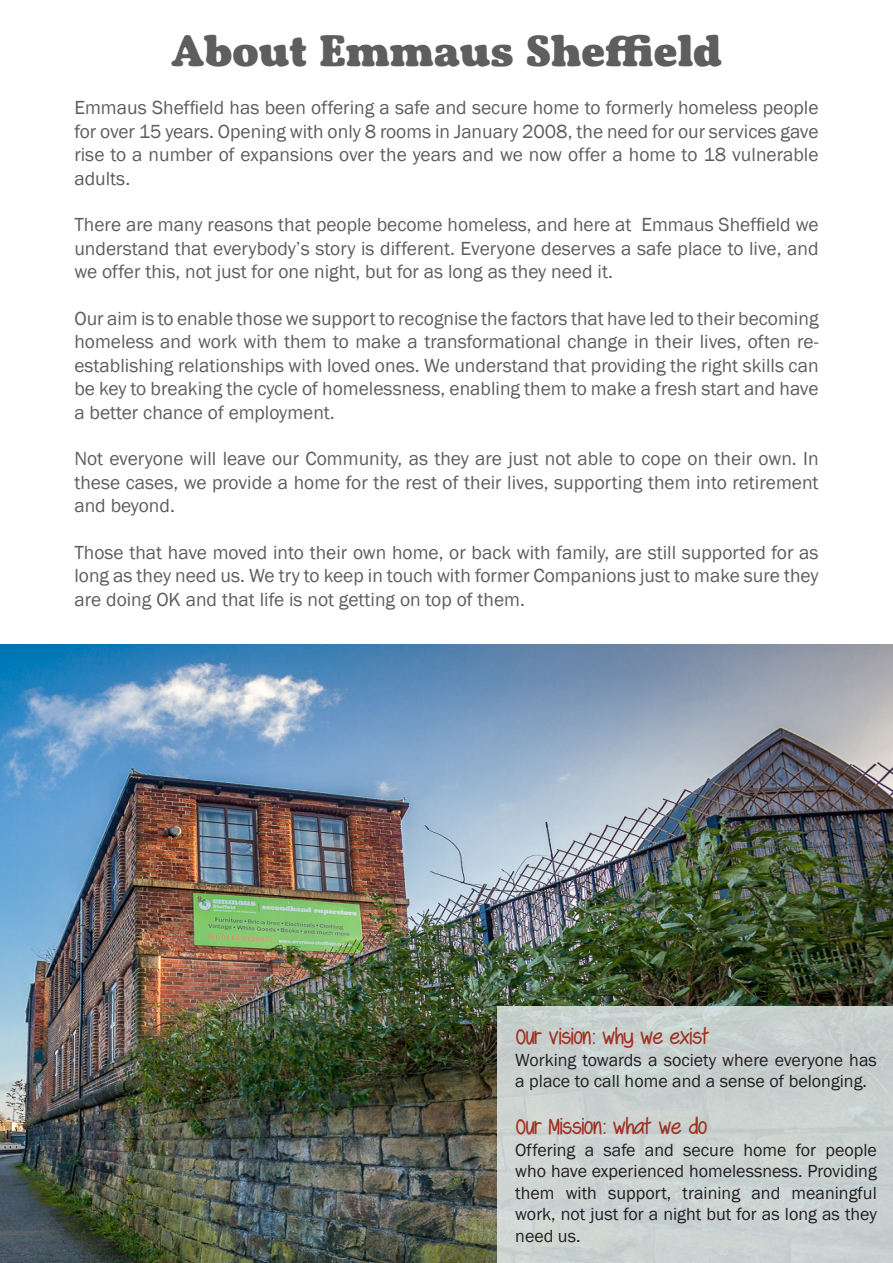
<style>
.page{position:relative;width:893px;height:1263px;background:#fff}
.page>*{position:absolute;margin:0;border:0;box-sizing:border-box;transform-origin:0 0}
.t1{font:45px "Emmaus Yeast";color:#5e5e5e}
.t2{font:24px "Swagger";color:#9f3122}
.t3{font:19.5px/23.4px "Franklin Gothic";color:#5e5e5e;text-align:justify}
.t4{font:18px/21.6px "Franklin Gothic";color:#231f20}
</style>
<div class="page">
<img style="left:0;top:644px;width:893px;height:619px">
<div style="left:497px;top:1006px;width:396px;height:257px;background:#c9d2d0"></div>
<p class="t1" style="left:171px;top:24px;width:552px">About Emmaus Sheffield</p>
<p class="t3" style="left:74px;top:97px;width:746px">Emmaus Sheffield has been offering a safe and secure home to formerly homeless people for over 15 years. Opening with only 8 rooms in January 2008, the need for our services gave rise to a number of expansions over the years and we now offer a home to 18 vulnerable adults.</p>
<p class="t3" style="left:74px;top:214px;width:746px">There are many reasons that people become homeless, and here at Emmaus Sheffield we understand that everybody’s story is different. Everyone deserves a safe place to live, and we offer this, not just for one night, but for as long as they need it.</p>
<p class="t3" style="left:74px;top:307px;width:746px">Our aim is to enable those we support to recognise the factors that have led to their becoming homeless and work with them to make a transformational change in their lives, often re&shy;establishing relationships with loved ones. We understand that providing the right skills can be key to breaking the cycle of homelessness, enabling them to make a fresh start and have a better chance of employment.</p>
<p class="t3" style="left:74px;top:448px;width:746px">Not everyone will leave our Community, as they are just not able to cope on their own. In these cases, we provide a home for the rest of their lives, supporting them into retirement and beyond.</p>
<p class="t3" style="left:74px;top:541px;width:746px">Those that have moved into their own home, or back with family, are still supported for as long as they need us. We try to keep in touch with former Companions just to make sure they are doing OK and that life is not getting on top of them.</p>
<p class="t2" style="left:515px;top:1024px;width:195px">Our vision: why we exist</p>
<p class="t4" style="left:515px;top:1049px;width:363px">Working towards a society where everyone has a place to call home and a sense of belonging.</p>
<p class="t2" style="left:515px;top:1114px;width:193px">Our Mission: what we do</p>
<p class="t4" style="left:515px;top:1139px;width:363px;text-align:justify">Offering a safe and secure home for people who have experienced homelessness. Providing them with support, training and meaningful work, not just for a night but for as long as they need us.</p>
</div>
